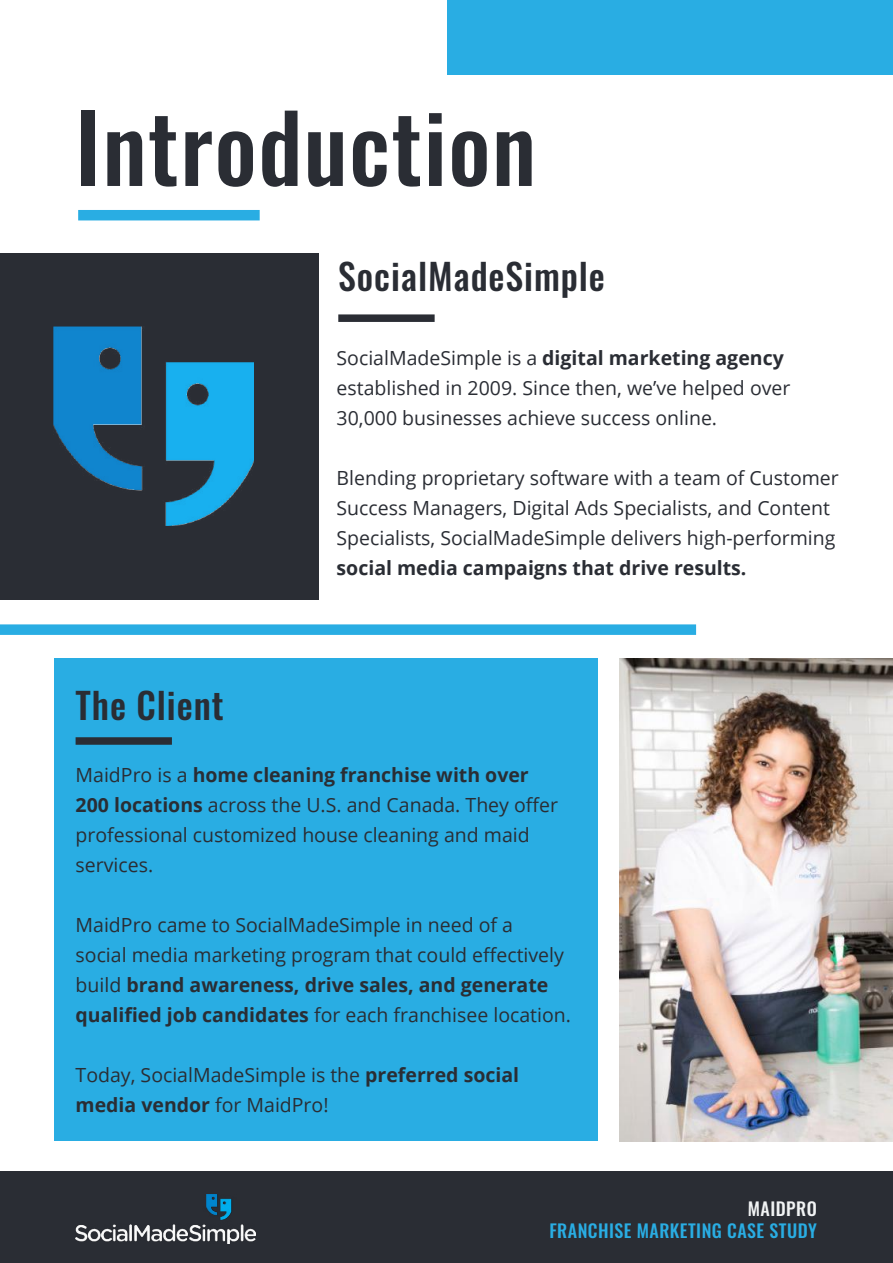
<style>
.page{position:relative;width:893px;height:1263px;background:#fff}
.page>*{position:absolute;margin:0;border:0;box-sizing:border-box;transform-origin:0 0}
.t1{font:500 93px "Oswald";letter-spacing:.015em;color:#2a2d34}
.t2{font:500 36px "Oswald";letter-spacing:.025em;color:#2a2d34}
.t3{font:19.5px/30px "Open Sans";color:#2a2d34}
.t4{font:700 19.5px "Open Sans";color:#2a2d34}
.t5{font:500 18px "Oswald";letter-spacing:.025em;color:#29ade3}
.t6{font:500 18px "Oswald";letter-spacing:.025em;color:#f1f3f4}
.s1{font-weight:700}
</style>
<div class="page">
<div style="left:0;top:1171px;width:893px;height:92px;background:#2a2d34"></div>
<div style="left:0;top:253px;width:319px;height:346px;background:#2a2d34"></div>
<div style="left:83px;top:210px;width:171px;height:10px;background:#29ade3"></div>
<div style="left:342px;top:314px;width:89px;height:8px;background:#2a2d34"></div>
<div style="left:54px;top:659px;width:543px;height:482px;background:#29ade3"></div>
<div style="left:79px;top:737px;width:89px;height:8px;background:#2a2d34"></div>
<div style="left:447px;top:0;width:446px;height:75px;background:#29ade3"></div>
<div style="left:0;top:624px;width:691px;height:11px;background:#29ade3"></div>
<img style="left:619px;top:659px;width:274px;height:482px">
<img style="left:76px;top:1195px;width:180px;height:49px">
<img style="left:53px;top:326px;width:201px;height:200px">
<h1 class="t1" style="left:76px;top:99px;width:462px">Introduction</h1>
<h2 class="t2" style="left:338px;top:258px;width:268px">SocialMadeSimple</h2>
<p class="t3" style="left:337px;top:342px;width:455px">SocialMadeSimple is a <span class="s1">digital marketing agency </span>established in 2009. Since then, we’ve helped over<br>30,000 businesses achieve success online.</p>
<h2 class="t2" style="left:76px;top:686px;width:150px">The Client</h2>
<p class="t3" style="left:337px;top:462px;width:504px">Blending proprietary software with a team of Customer<br>Success Managers, Digital Ads Specialists, and Content<br>Specialists, SocialMadeSimple delivers high-performing</p>
<p class="t4" style="left:337px;top:554px;width:411px">social media campaigns that drive results.</p>
<p class="t3" style="left:76px;top:759px;width:484px">MaidPro is a <span class="s1">home cleaning franchise with over 200 locations</span> across the U.S. and Canada. They offer professional customized house cleaning and maid services.</p>
<p class="t3" style="left:76px;top:909px;width:497px">MaidPro came to SocialMadeSimple in need of a<br>social media marketing program that could effectively build <span class="s1">brand awareness, drive sales, and generate qualified job candidates</span> for each franchisee location.</p>
<p class="t3" style="left:76px;top:1059px;width:445px">Today, SocialMadeSimple is the <span class="s1">preferred social media vendor</span> for MaidPro!</p>
<p class="t6" style="left:748px;top:1199px;width:71px">MAIDPRO</p>
<p class="t5" style="left:549px;top:1221px;width:269px">FRANCHISE MARKETING CASE STUDY</p>
</div>
